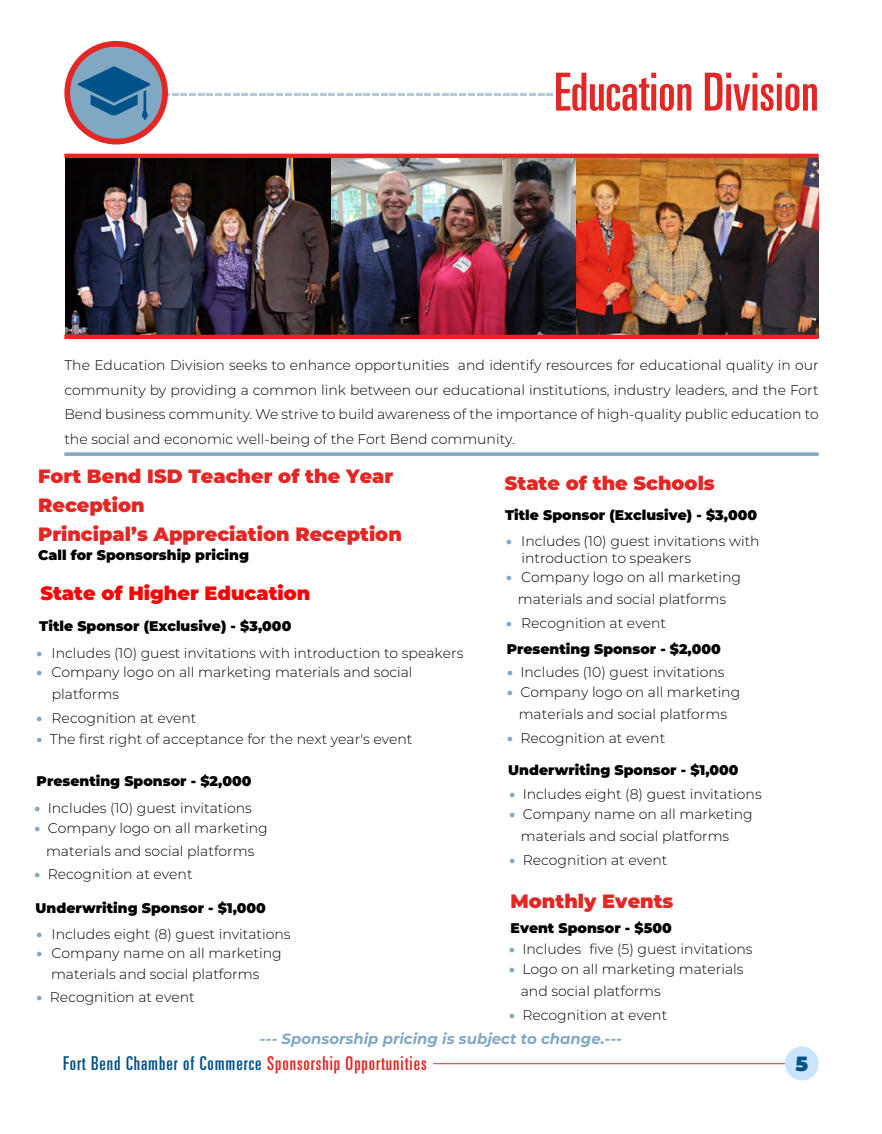
<style>
.page{position:relative;width:882px;height:1134px;background:#fff}
.page>*{position:absolute;margin:0;border:0;box-sizing:border-box;transform-origin:0 0}
.t1{font:300 ultra-condensed 52.5px "Univers";color:#b3cbdb}
.t2{font:900 20.47px "Montserrat";color:#005288}
.t3{font:900 19.25px/28.7px "Montserrat";color:#e32725}
.t4{font:900 19.25px "Montserrat";color:#f00}
.t5{font:ultra-condensed 19.07px "Univers";letter-spacing:.05em;color:#005288}
.t6{font:italic 700 14.88px "Montserrat";color:#80a8c3}
.t7{font:300 14px/22.4px "Montserrat";color:#000;text-align:center}
.t8{font:900 14px "Montserrat";color:#000}
.s1{font-weight:400;color:#e32725}
.s2{font-weight:900;color:#80a8c3}
.s3{color:#e32725}
</style>
<div class="page">
<div style="left:785px;top:1047px;width:34px;height:33px;background:#c9e4ff;border-radius:50%"></div>
<hr style="left:433px;top:1063px;width:352px;height:1px;background:#e32725">
<svg style="left:67px;top:44px;width:98px;height:98px;background:#9092a9"></svg>
<div style="left:64px;top:41px;width:104px;height:103px;border:6px solid #e32725;border-radius:50%"></div>
<svg style="left:78px;top:66px;width:72px;height:54px;background:#3f7ca5"></svg>
<svg style="left:64px;top:452px;width:755px;height:4px;background:#8fb2ca"></svg>
<img style="left:66px;top:158px;width:265px;height:176px">
<img style="left:576px;top:159px;width:242px;height:176px">
<img style="left:331px;top:158px;width:245px;height:177px">
<hr style="left:64px;top:154px;width:755px;height:4px;background:#e32725">
<hr style="left:64px;top:335px;width:755px;height:4px;background:#e32725">
<p class="t1" style="left:162px;top:65px;width:658px">---------------------------------------------<span class="s1">Education Division</span></p>
<p class="t7" style="left:64px;top:352px;width:756px;line-height:24.5px;text-align:justify">The Education Division seeks to enhance opportunities and identify resources for educational quality in our community by providing a common link between our educational institutions, industry leaders, and the Fort Bend business community. We strive to build awareness of the importance of high-quality public education to the social and economic well-being of the Fort Bend community.</p>
<h3 class="t3" style="left:38px;top:461px;width:365px">Fort Bend ISD Teacher of the Year<br>Reception<br>Principal’s Appreciation Reception</h3>
<p class="t8" style="left:38px;top:545px;width:212px">Call for Sponsorship pricing</p>
<h3 class="t4" style="left:40px;top:579px;width:271px">State of Higher Education</h3>
<p class="t8" style="left:39px;top:616px;width:254px">Title Sponsor (Exclusive) - $3,000</p>
<p class="t3" style="left:505px;top:468px;width:211px">State of the Schools</p>
<p class="t8" style="left:505px;top:504px;width:254px">Title Sponsor (Exclusive) - $3,000</p>
<p class="t7" style="left:521px;top:533px;width:240px;line-height:16.8px;text-align:left;text-indent:-15px"><span class="s2">•</span> Includes (10) guest invitations with introduction to speakers</p>
<p class="t7" style="left:506px;top:565px;width:236px"><span class="s2">•</span> Company logo on all marketing materials and social platforms</p>
<p class="t7" style="left:506px;top:611px;width:161px"><span class="s2">•</span> Recognition at event</p>
<p class="t8" style="left:507px;top:639px;width:216px">Presenting Sponsor - $2,000</p>
<p class="t7" style="left:37px;top:641px;width:428px"><span class="s2">•</span> Includes (10) guest invitations with introduction to speakers</p>
<p class="t7" style="left:52px;top:661px;width:362px;line-height:21.7px;text-align:left;text-indent:-15px"><span class="s2">•</span> Company logo on all marketing materials and social platforms</p>
<p class="t7" style="left:37px;top:706px;width:161px"><span class="s2">•</span> Recognition at event</p>
<p class="t7" style="left:37px;top:728px;width:377px"><span class="s2">•</span> The first right of acceptance for the next year's event</p>
<p class="t7" style="left:507px;top:660px;width:219px"><span class="s2">•</span> Includes (10) guest invitations</p>
<p class="t7" style="left:507px;top:680px;width:235px"><span class="s2">•</span> Company logo on all marketing materials and social platforms</p>
<p class="t7" style="left:507px;top:727px;width:160px"><span class="s2">•</span> Recognition at event</p>
<p class="t8" style="left:508px;top:759px;width:232px">Underwriting Sponsor - $1,000</p>
<p class="t7" style="left:509px;top:782px;width:254px"><span class="s2">•</span> Includes eight (8) guest invitations</p>
<p class="t7" style="left:521px;top:802px;width:233px;text-align:left;text-indent:-12px"><span class="s2">•</span> Company name on all marketing materials and social platforms</p>
<p class="t7" style="left:509px;top:848px;width:160px"><span class="s2">•</span> Recognition at event</p>
<p class="t3" style="left:511px;top:885px;width:164px">Monthly Events</p>
<p class="t8" style="left:511px;top:917px;width:163px">Event Sponsor - $500</p>
<p class="t7" style="left:509px;top:937px;width:245px"><span class="s2">•</span> Includes five (5) guest invitations</p>
<p class="t7" style="left:521px;top:957px;width:224px;text-align:left;text-indent:-12px"><span class="s2">•</span> Logo on all marketing materials and social platforms</p>
<p class="t7" style="left:509px;top:1003px;width:160px"><span class="s2">•</span> Recognition at event</p>
<p class="t6" style="left:260px;top:1028px;width:364px">--- Sponsorship pricing is subject to change.---</p>
<p class="t8" style="left:37px;top:771px;width:216px">Presenting Sponsor - $2,000</p>
<p class="t7" style="left:35px;top:796px;width:219px"><span class="s2">•</span> Includes (10) guest invitations</p>
<p class="t7" style="left:35px;top:817px;width:235px"><span class="s2">•</span> Company logo on all marketing materials and social platforms</p>
<p class="t7" style="left:35px;top:863px;width:160px"><span class="s2">•</span> Recognition at event</p>
<p class="t8" style="left:36px;top:897px;width:232px">Underwriting Sponsor - $1,000</p>
<p class="t7" style="left:37px;top:922px;width:255px"><span class="s2">•</span> Includes eight (8) guest invitations</p>
<p class="t7" style="left:37px;top:941px;width:247px;line-height:21.7px"><span class="s2">•</span> Company name on all marketing materials and social platforms</p>
<p class="t7" style="left:37px;top:985px;width:160px"><span class="s2">•</span> Recognition at event</p>
<h3 class="t5" style="left:63px;top:1053px;width:365px">Fort Bend Chamber of Commerce <span class="s3">Sponsorship Opportunities</span></h3>
<h2 class="t2" style="left:796px;top:1048px;width:14px">5</h2>
</div>
